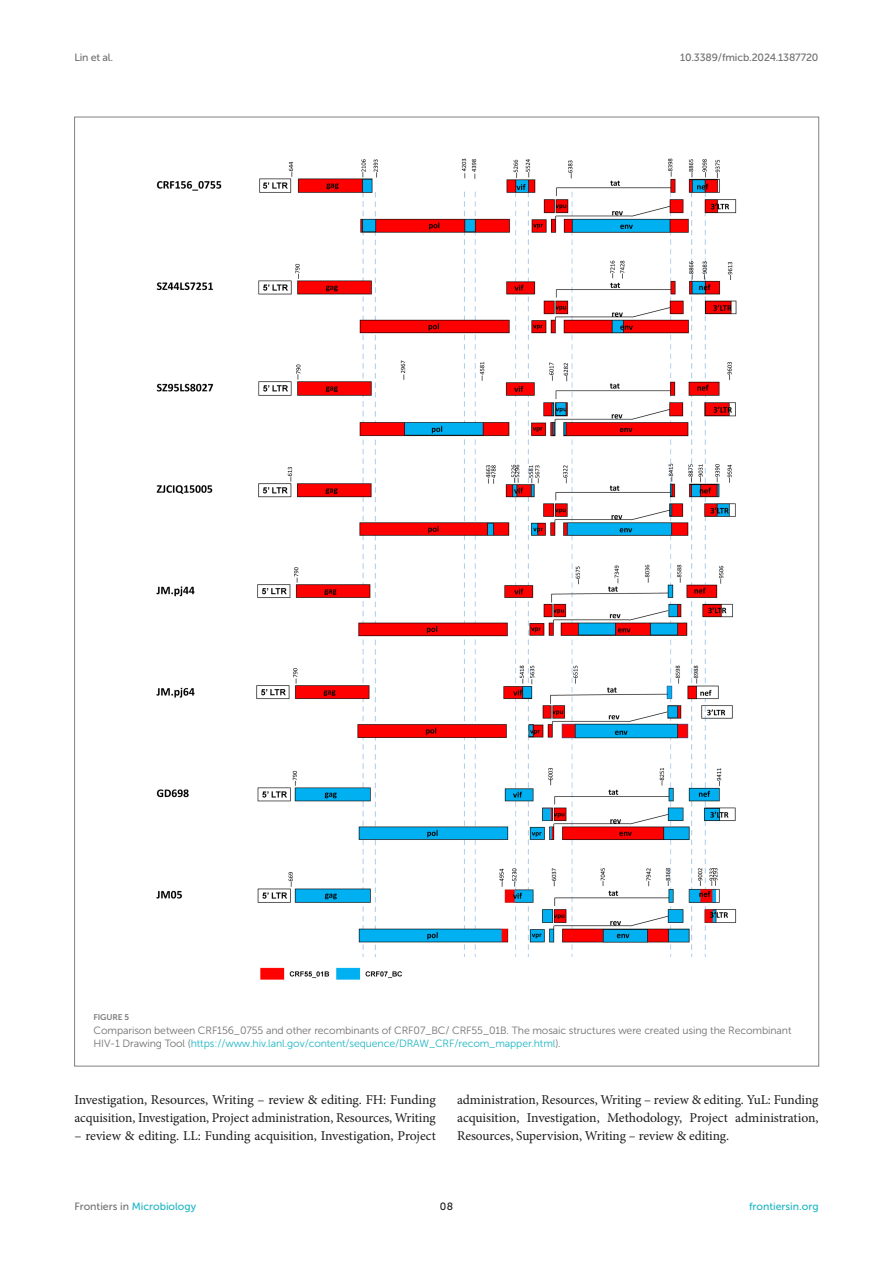
<style>
.page{position:relative;width:893px;height:1263px;background:#fff}
.page>*{position:absolute;margin:0;border:0;box-sizing:border-box;transform-origin:0 0}
.TEXT_FLUSH{font:13.5px/18px "Minion Pro";letter-spacing:-.005em;color:#1b1c1b}
.FIG_LEG{font:10.5px/13.5px "Museo Sans 300";letter-spacing:-.01em;color:#706f70}
.t1{font:10.5px "Museo Sans 500";color:#1db5c3}
.t2{font:10.5px "Museo Sans 500";letter-spacing:-.015em;color:#706f70}
.t3{font:10.5px "Museo Sans 500";color:#1b1c1b}
.FIG_HD{font:8.25px "Museo Sans 700";letter-spacing:-.01em;color:#7e7f7f}
.s1{color:#1db5c3}
.s2{color:#706f70}
</style>
<div class="page">
<img style="left:156px;top:158px;width:581px;height:822px">
<p class="t2" style="left:74px;top:51px;width:40px">Lin et al.</p>
<p class="t2" style="left:680px;top:51px;width:140px">10.3389/fmicb.2024.1387720</p>
<p class="FIG_HD" style="left:94px;top:1013px;width:37px">FIGURE 5</p>
<p class="FIG_LEG" style="left:94px;top:1023px;width:699px">Comparison between CRF156_0755 and other recombinants of CRF07_BC/ CRF55_01B. The mosaic structures were created using the Recombinant<br>HIV-1 Drawing Tool (<span class="s1">https://www.hiv.lanl.gov/content/sequence/DRAW_CRF/recom_mapper.html</span>).</p>
<p class="TEXT_FLUSH" style="left:74px;top:1091px;width:363px">Investigation, Resources, Writing – review &amp; editing. FH: Funding acquisition, Investigation, Project administration, Resources, Writing</p>
<p class="TEXT_FLUSH" style="left:74px;top:1127px;width:363px">– review &amp; editing. LL: Funding acquisition, Investigation, Project</p>
<p class="TEXT_FLUSH" style="left:457px;top:1091px;width:363px;text-align:justify">administration, Resources, Writing – review &amp; editing. YuL: Funding acquisition, Investigation, Methodology, Project administration, Resources, Supervision, Writing – review &amp; editing.</p>
<p class="t1" style="left:74px;top:1200px;width:123px"><span class="s2">Frontiers in</span> Microbiology</p>
<p class="t3" style="left:440px;top:1200px;width:15px">08</p>
<p class="t1" style="left:749px;top:1200px;width:71px">frontiersin.org</p>
</div>
